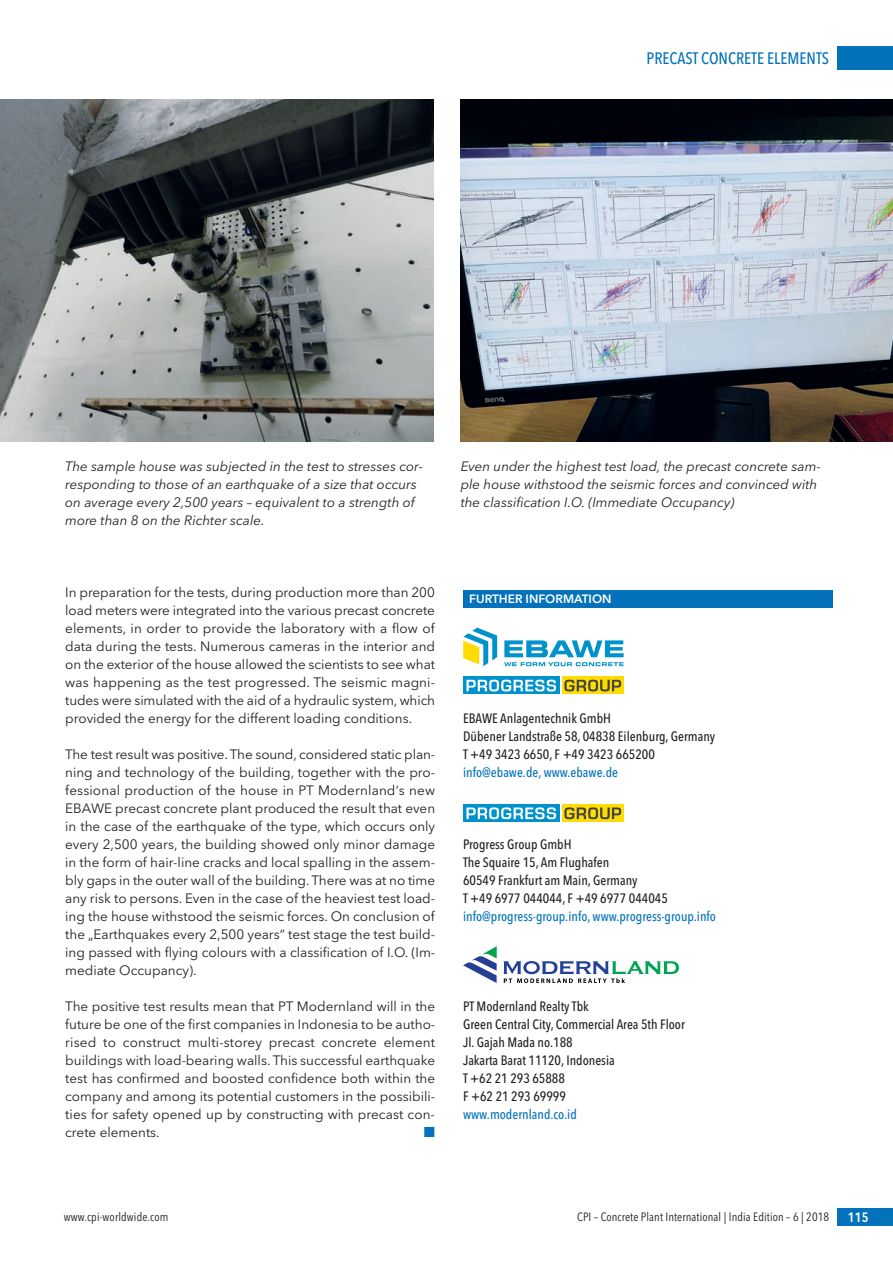
<style>
.page{position:relative;width:893px;height:1263px;background:#fff}
.page>*{position:absolute;margin:0;border:0;box-sizing:border-box;transform-origin:0 0}
.t1{font:500 16.5px "Avenir Next Condensed";color:#0372bb}
.t2{font:13.5px/18px "Avenir Next";color:#231f20;text-align:justify}
.t3{font:500 13.5px/18px "Avenir Next Condensed";color:#231f20}
.t4{font:italic 13.5px/18px "Avenir Next";color:#231f20}
.t5{font:500 13.5px "Avenir Next Condensed";color:#0372bb}
.t6{font:600 13.5px "Avenir Next Condensed";color:#fff}
.t7{font:13.5px "European Pi Three";color:#0372bb}
.t8{font:12px "Avenir Next Condensed";letter-spacing:.01em;color:#231f20}
.t9{font:600 12px "Avenir Next";color:#fff}
</style>
<div class="page">
<div style="left:463px;top:590px;width:370px;height:17px;background:#0372bb"></div>
<svg style="left:463px;top:677px;width:96px;height:17px"></svg>
<div style="left:562px;top:677px;width:62px;height:17px;background:#fedc02"></div>
<svg style="left:466px;top:679px;width:90px;height:12px"></svg>
<svg style="left:564px;top:679px;width:57px;height:12px"></svg>
<svg style="left:463px;top:627px;width:34px;height:39px"></svg>
<svg style="left:504px;top:640px;width:120px;height:26px"></svg>
<div style="left:463px;top:804px;width:96px;height:18px;background:#0092cd"></div>
<div style="left:562px;top:804px;width:62px;height:18px;background:#fedc02"></div>
<svg style="left:466px;top:807px;width:90px;height:12px"></svg>
<svg style="left:564px;top:807px;width:57px;height:12px"></svg>
<svg style="left:463px;top:946px;width:34px;height:37px"></svg>
<svg style="left:503px;top:961px;width:176px;height:22px"></svg>
<img style="left:0;top:100px;width:434px;height:341px">
<img style="left:461px;top:100px;width:432px;height:341px">
<div style="left:838px;top:47px;width:55px;height:23px;background:#0372bb"></div>
<div style="left:838px;top:1208px;width:55px;height:18px;background:#0372bb"></div>
<p class="t1" style="left:646px;top:51px;width:184px">PRECAST CONCRETE ELEMENTS</p>
<p class="t4" style="left:65px;top:458px;width:360px">The sample house was subjected in the test to stresses cor&shy;responding to those of an earthquake of a size that occurs on average every 2,500 years – equivalent to a strength of more than 8 on the Richter scale.</p>
<p class="t4" style="left:461px;top:458px;width:362px">Even under the highest test load, the precast concrete sam&shy;ple house withstood the seismic forces and convinced with the classification I.O. (Immediate Occupancy)</p>
<p class="t2" style="left:65px;top:584px;width:371px">In preparation for the tests, during production more than 200 load meters were integrated into the various precast concrete elements, in order to provide the laboratory with a flow of data during the tests. Numerous cameras in the interior and on the exterior of the house allowed the scientists to see what was happening as the test progressed. The seismic magni&shy;tudes were simulated with the aid of a hydraulic system, which provided the energy for the different loading conditions.</p>
<p class="t2" style="left:65px;top:746px;width:371px">The test result was positive. The sound, considered static plan&shy;ning and technology of the building, together with the pro&shy;fessional production of the house in PT Modernland‘s new EBAWE precast concrete plant produced the result that even in the case of the earthquake of the type, which occurs only every 2,500 years, the building showed only minor damage in the form of hair-line cracks and local spalling in the assem&shy;bly gaps in the outer wall of the building. There was at no time any risk to persons. Even in the case of the heaviest test load&shy;ing the house withstood the seismic forces. On conclusion of the „Earthquakes every 2,500 years“ test stage the test build&shy;ing passed with flying colours with a classification of I.O. (Im&shy;mediate Occupancy).</p>
<p class="t2" style="left:65px;top:998px;width:371px">The positive test results mean that PT Modernland will in the future be one of the first companies in Indonesia to be autho&shy;rised to construct multi-storey precast concrete element buildings with load-bearing walls. This successful earthquake test has confirmed and boosted confidence both within the company and among its potential customers in the possibili&shy;ties for safety opened up by constructing with precast con&shy;crete elements.</p>
<p class="t7" style="left:424px;top:1123px;width:13px">-</p>
<p class="t9" style="left:469px;top:594px;width:144px">FURTHER INFORMATION</p>
<p class="t3" style="left:463px;top:710px;width:254px">EBAWE Anlagentechnik GmbH<br>Dübener Landstraße 58, 04838 Eilenburg, Germany<br>T +49 3423 6650, F +49 3423 665200</p>
<p class="t5" style="left:463px;top:766px;width:156px">info@ebawe.de, www.ebawe.de</p>
<p class="t3" style="left:463px;top:836px;width:206px">Progress Group GmbH<br>The Squaire 15, Am Flughafen<br>60549 Frankfurt am Main, Germany<br>T +49 6977 044044, F +49 6977 044045</p>
<p class="t5" style="left:463px;top:910px;width:254px">info@progress-group.info, www.progress-group.info</p>
<p class="t3" style="left:463px;top:998px;width:223px">PT Modernland Realty Tbk<br>Green Central City, Commercial Area 5th Floor<br>Jl. Gajah Mada no.188<br>Jakarta Barat 11120, Indonesia<br>T +62 21 293 65888<br>F +62 21 293 69999</p>
<p class="t5" style="left:463px;top:1108px;width:115px">www.modernland.co.id</p>
<p class="t8" style="left:64px;top:1209px;width:106px">www.cpi-worldwide.com</p>
<p class="t8" style="left:577px;top:1209px;width:254px">CPI – Concrete Plant International | India Edition – 6 | 2018</p>
<p class="t6" style="left:848px;top:1211px;width:22px">115</p>
</div>
